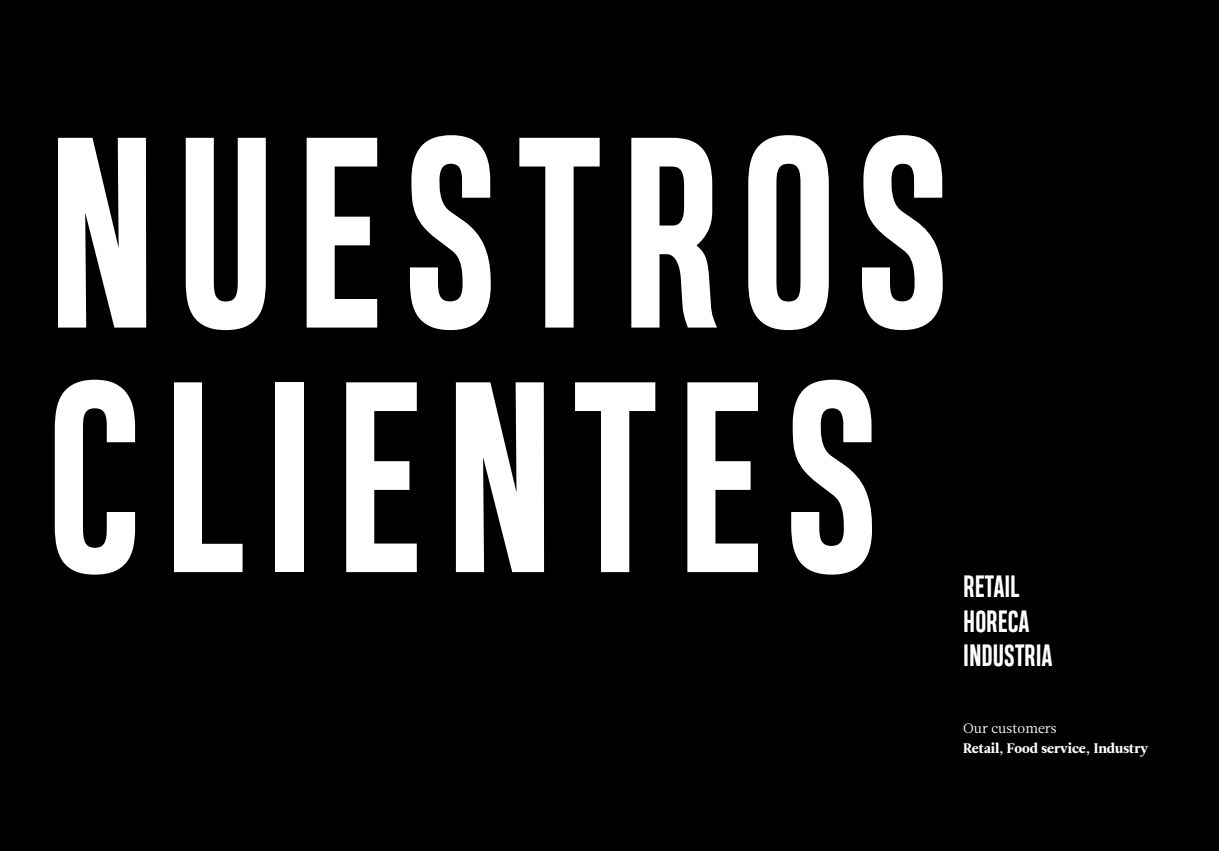
<style>
.page{position:relative;width:1219px;height:851px;background:#fff}
.page>*{position:absolute;margin:0;border:0;box-sizing:border-box;transform-origin:0 0}
.t1{font:700 255.38px/244.4px "Heading Compressed Pro";letter-spacing:.075em;color:#fff}
.t2{font:700 28.75px/34.5px "Heading Compressed Pro";color:#fff}
.t3{font:13.75px "Leitura News Roman 4";color:#fff}
.t4{font:13.75px "Leitura News Roman 1";color:#fff}
</style>
<div class="page">
<div style="left:0;top:0;width:1219px;height:850px;background:#000"></div>
<h1 class="t1" style="left:46px;top:138px;width:907px">NUESTROS<br>CLIENTES</h1>
<h2 class="t2" style="left:963px;top:572px;width:90px">RETAIL<br>HORECA<br>INDUSTRIA</h2>
<p class="t4" style="left:963px;top:719px;width:95px">Our customers</p>
<p class="t3" style="left:963px;top:739px;width:187px">Retail, Food service, Industry</p>
</div>
